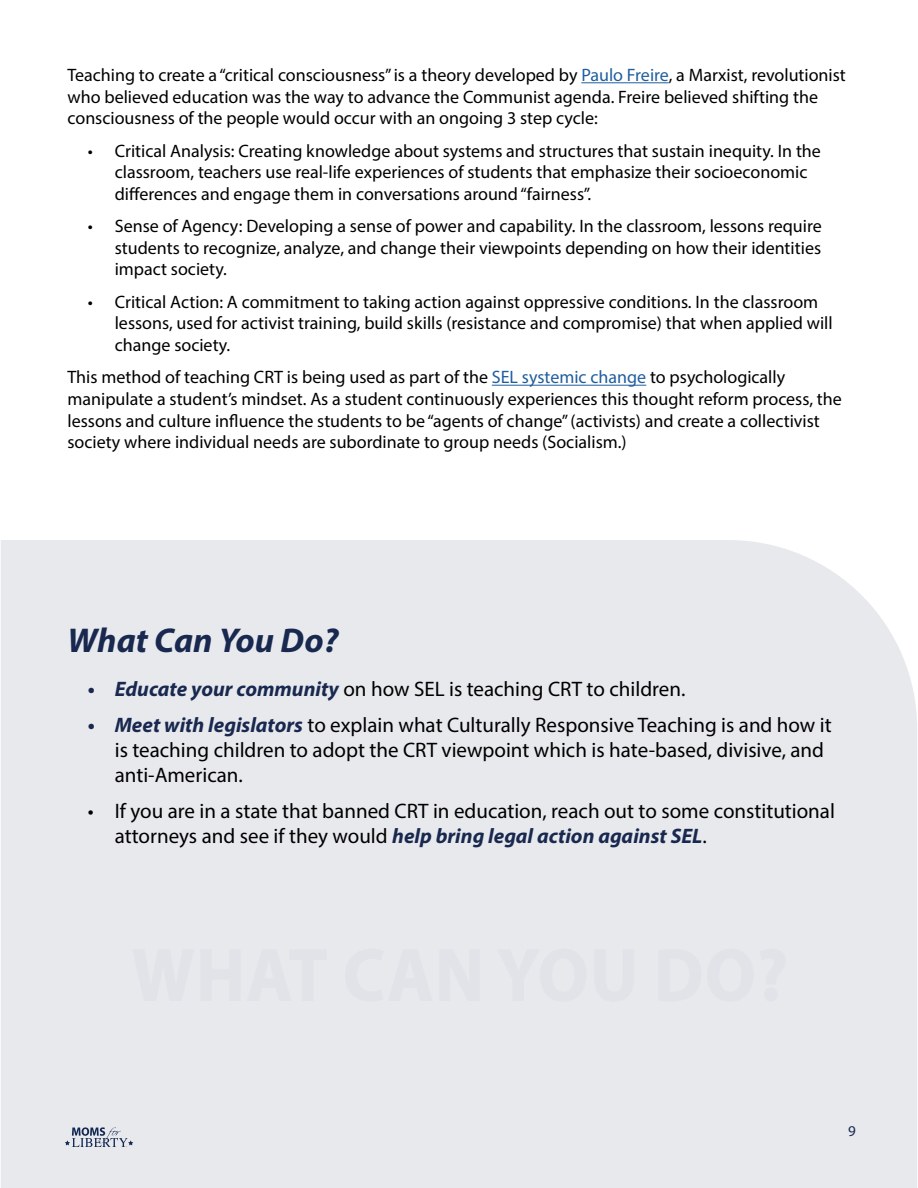
<style>
.page{position:relative;width:918px;height:1188px;background:#fff}
.page>*{position:absolute;margin:0;border:0;box-sizing:border-box;transform-origin:0 0}
.t1{font:italic 700 34.5px "Myriad Pro";color:#18284f}
.t2{font:21px/25.2px "Myriad Pro";color:#000}
.t3{font:18px/21.6px "Myriad Pro";color:#000}
.t4{font:15px "Myriad Pro";color:#18284f}
.s1{color:#215e9e}
.s2{font-weight:700;font-style:italic;color:#18284f}
</style>
<div class="page">
<div style="left:1px;top:540px;width:916px;height:648px;background:#e8e9ed"></div>
<svg style="left:65px;top:1127px;width:68px;height:21px"></svg>
<hr style="left:581px;top:82px;width:88px;height:1px;background:#215e9e">
<hr style="left:492px;top:385px;width:154px;height:1px;background:#215e9e">
<div style="left:132px;top:949px;width:654px;height:53px;background:#e7e8ec"></div>
<p class="t3" style="left:68px;top:64px;width:780px">Teaching to create a “critical consciousness” is a theory developed by <span class="s1">Paulo Freire</span>, a Marxist, revolutionist who believed education was the way to advance the Communist agenda. Freire believed shifting the consciousness of the people would occur with an ongoing 3 step cycle:</p>
<p class="t3" style="left:115px;top:139px;width:708px;text-indent:-27px">• Critical Analysis: Creating knowledge about systems and structures that sustain inequity. In the classroom, teachers use real-life experiences of students that emphasize their socioeconomic differences and engage them in conversations around “fairness”.</p>
<p class="t3" style="left:115px;top:215px;width:708px;text-align:justify;text-indent:-27px">• Sense of Agency: Developing a sense of power and capability. In the classroom, lessons require students to recognize, analyze, and change their viewpoints depending on how their identities impact society.</p>
<p class="t3" style="left:115px;top:291px;width:719px;text-indent:-27px">• Critical Action: A commitment to taking action against oppressive conditions. In the classroom lessons, used for activist training, build skills (resistance and compromise) that when applied will change society.</p>
<p class="t3" style="left:68px;top:366px;width:776px">This method of teaching CRT is being used as part of the <span class="s1">SEL systemic change</span> to psychologically manipulate a student’s mindset. As a student continuously experiences this thought reform process, the lessons and culture influence the students to be “agents of change” (activists) and create a collectivist society where individual needs are subordinate to group needs (Socialism.)</p>
<h1 class="t1" style="left:68px;top:618px;width:273px">What Can You Do?</h1>
<p class="t2" style="left:88px;top:676px;width:599px"><span class="s2">• Educate your community</span> on how SEL is teaching CRT to children.</p>
<p class="t2" style="left:115px;top:712px;width:719px;text-indent:-27px"><span class="s2">• Meet with legislators</span> to explain what Culturally Responsive Teaching is and how it is teaching children to adopt the CRT viewpoint which is hate-based, divisive, and anti-American.</p>
<p class="t2" style="left:115px;top:798px;width:722px;text-indent:-27px">• If you are in a state that banned CRT in education, reach out to some constitutional attorneys and see if they would <span class="s2">help bring legal action against SEL</span>.</p>
<p class="t4" style="left:848px;top:1122px;width:9px">9</p>
</div>
